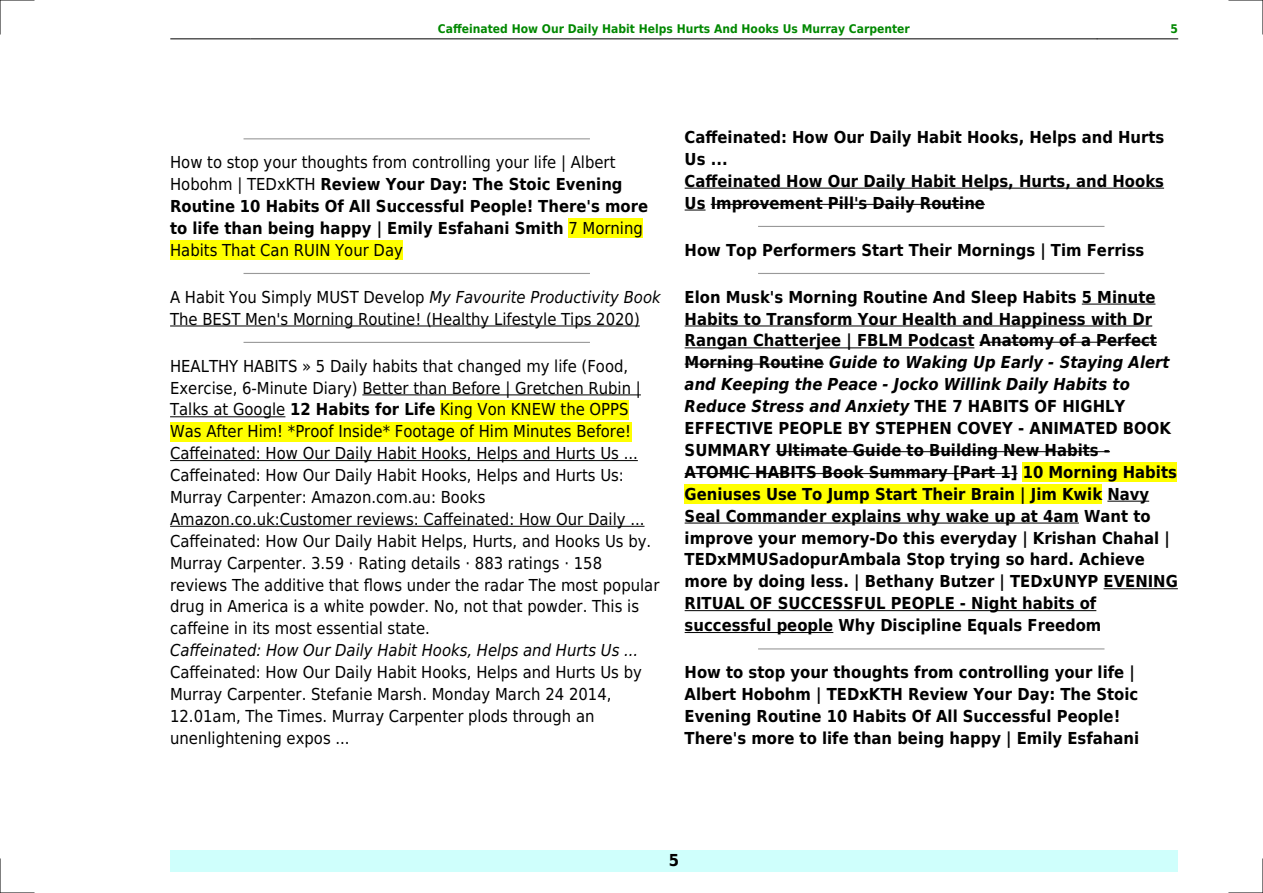
<style>
.page{position:relative;width:1263px;height:893px;background:#fff}
.page>*{position:absolute;margin:0;border:0;box-sizing:border-box;transform-origin:0 0}
.t1{font:700 16.5px/21.9px "DejaVu Sans Condensed";color:#000}
.t2{font:16.5px/21.9px "DejaVu Sans Condensed";color:#000}
.t3{font:italic 16.5px "DejaVu Sans Condensed";color:#000}
.t4{font:700 12px "DejaVu Sans Condensed";color:#080}
.s1{font-weight:400}
.s2{font-style:italic}
.s3{font-weight:700}
</style>
<div class="page">
<hr style="left:170px;top:39px;width:80px;height:1px;background:#000">
<hr style="left:251px;top:39px;width:846px;height:1px;background:#000">
<hr style="left:1097px;top:39px;width:81px;height:1px;background:#000">
<div style="left:170px;top:850px;width:1008px;height:22px;background:#cffffc"></div>
<hr style="left:244px;top:138px;width:345px;height:1px;background:#999">
<div style="left:568px;top:218px;width:75px;height:20px;background:#ff0"></div>
<div style="left:170px;top:240px;width:233px;height:20px;background:#ff0"></div>
<hr style="left:244px;top:273px;width:345px;height:1px;background:#999">
<hr style="left:170px;top:326px;width:470px;height:1px;background:#000">
<hr style="left:244px;top:342px;width:345px;height:1px;background:#999">
<hr style="left:362px;top:395px;width:279px;height:1px;background:#000">
<hr style="left:170px;top:416px;width:115px;height:1px;background:#000">
<div style="left:440px;top:400px;width:189px;height:19px;background:#ff0"></div>
<div style="left:170px;top:422px;width:461px;height:19px;background:#ff0"></div>
<hr style="left:170px;top:460px;width:468px;height:1px;background:#000">
<hr style="left:170px;top:526px;width:474px;height:1px;background:#000">
<hr style="left:685px;top:188px;width:479px;height:1px;background:#000">
<svg style="left:685px;top:210px;width:20px;height:1px"></svg>
<hr style="left:711px;top:204px;width:274px;height:1px;background:#000">
<hr style="left:759px;top:226px;width:345px;height:1px;background:#999">
<hr style="left:759px;top:273px;width:345px;height:1px;background:#999">
<hr style="left:1082px;top:304px;width:73px;height:1px;background:#000">
<hr style="left:685px;top:326px;width:467px;height:1px;background:#000">
<hr style="left:685px;top:347px;width:289px;height:1px;background:#000">
<hr style="left:979px;top:342px;width:178px;height:1px;background:#000">
<hr style="left:685px;top:364px;width:139px;height:1px;background:#000">
<hr style="left:776px;top:451px;width:334px;height:1px;background:#000">
<hr style="left:685px;top:473px;width:332px;height:1px;background:#000">
<div style="left:1023px;top:463px;width:154px;height:19px;background:#ff0"></div>
<div style="left:685px;top:484px;width:417px;height:20px;background:#ff0"></div>
<hr style="left:1107px;top:501px;width:42px;height:1px;background:#000">
<hr style="left:685px;top:523px;width:394px;height:1px;background:#000">
<hr style="left:1103px;top:588px;width:75px;height:1px;background:#000">
<hr style="left:685px;top:610px;width:411px;height:1px;background:#000">
<hr style="left:685px;top:632px;width:148px;height:1px;background:#000">
<hr style="left:759px;top:648px;width:345px;height:1px;background:#999">
<hr style="left:0;top:0;width:34px;height:1px;background:#000">
<hr style="left:1229px;top:0;width:34px;height:1px;background:#000">
<hr style="left:0;top:892px;width:34px;height:1px;background:#000">
<hr style="left:1229px;top:892px;width:34px;height:1px;background:#000">
<hr style="left:0;top:0;width:1px;height:34px;background:#000">
<hr style="left:0;top:859px;width:1px;height:34px;background:#000">
<hr style="left:1262px;top:0;width:1px;height:34px;background:#000">
<hr style="left:1262px;top:859px;width:1px;height:34px;background:#000">
<p class="t4" style="left:438px;top:21px;width:473px">Caffeinated How Our Daily Habit Helps Hurts And Hooks Us Murray Carpenter</p>
<p class="t4" style="left:1170px;top:21px;width:9px">5</p>
<p class="t1" style="left:170px;top:151px;width:479px"><span class="s1">How to stop your thoughts from controlling your life | Albert Hobohm | TEDxKTH</span> Review Your Day: The Stoic Evening Routine 10 Habits Of All Successful People! There's more to life than being happy | Emily Esfahani Smith <span class="s1">7 Morning Habits That Can RUIN Your Day</span></p>
<p class="t2" style="left:170px;top:286px;width:492px">A Habit You Simply MUST Develop <span class="s2">My Favourite Productivity Book<br></span>The BEST Men's Morning Routine! (Healthy Lifestyle Tips 2020)</p>
<p class="t2" style="left:170px;top:355px;width:491px">HEALTHY HABITS » 5 Daily habits that changed my life (Food, Exercise, 6-Minute Diary) Better than Before | Gretchen Rubin | Talks at Google <span class="s3">12 Habits for Life</span> King Von KNEW the OPPS Was After Him! *Proof Inside* Footage of Him Minutes Before!<br>Caffeinated: How Our Daily Habit Hooks, Helps and Hurts Us ...<br>Caffeinated: How Our Daily Habit Hooks, Helps and Hurts Us:<br>Murray Carpenter: Amazon.com.au: Books Amazon.co.uk:Customer reviews: Caffeinated: How Our Daily ...<br>Caffeinated: How Our Daily Habit Helps, Hurts, and Hooks Us by.<br>Murray Carpenter. 3.59 · Rating details · 883 ratings · 158 reviews The additive that flows under the radar The most popular drug in America is a white powder. No, not that powder. This is caffeine in its most essential state.</p>
<p class="t3" style="left:170px;top:641px;width:470px">Caffeinated: How Our Daily Habit Hooks, Helps and Hurts Us ...</p>
<p class="t2" style="left:170px;top:661px;width:473px">Caffeinated: How Our Daily Habit Hooks, Helps and Hurts Us by Murray Carpenter. Stefanie Marsh. Monday March 24 2014, 12.01am, The Times. Murray Carpenter plods through an unenlightening expos ...</p>
<p class="t1" style="left:685px;top:126px;width:481px">Caffeinated: How Our Daily Habit Hooks, Helps and Hurts Us ...<br>Caffeinated How Our Daily Habit Helps, Hurts, and Hooks Us Improvement Pill's Daily Routine</p>
<p class="t1" style="left:685px;top:239px;width:461px">How Top Performers Start Their Mornings | Tim Ferriss</p>
<p class="t1" style="left:685px;top:286px;width:495px">Elon Musk's Morning Routine And Sleep Habits 5 Minute Habits to Transform Your Health and Happiness with Dr Rangan Chatterjee | FBLM Podcast Anatomy of a Perfect Morning Routine <span class="s2">Guide to Waking Up Early - Staying Alert and Keeping the Peace - Jocko Willink Daily Habits to Reduce Stress and Anxiety</span> THE 7 HABITS OF HIGHLY EFFECTIVE PEOPLE BY STEPHEN COVEY - ANIMATED BOOK SUMMARY Ultimate Guide to Building New Habits - ATOMIC HABITS Book Summary [Part 1] 10 Morning Habits Geniuses Use To Jump Start Their Brain | Jim Kwik Navy Seal Commander explains why wake up at 4am Want to improve your memory-Do this everyday | Krishan Chahal | TEDxMMUSadopurAmbala Stop trying so hard. Achieve more by doing less. | Bethany Butzer | TEDxUNYP EVENING RITUAL OF SUCCESSFUL PEOPLE - Night habits of successful people Why Discipline Equals Freedom</p>
<p class="t1" style="left:685px;top:661px;width:456px">How to stop your thoughts from controlling your life | Albert Hobohm | TEDxKTH Review Your Day: The Stoic Evening Routine 10 Habits Of All Successful People!<br>There's more to life than being happy | Emily Esfahani</p>
<p class="t1" style="left:669px;top:850px;width:12px">5</p>
</div>
